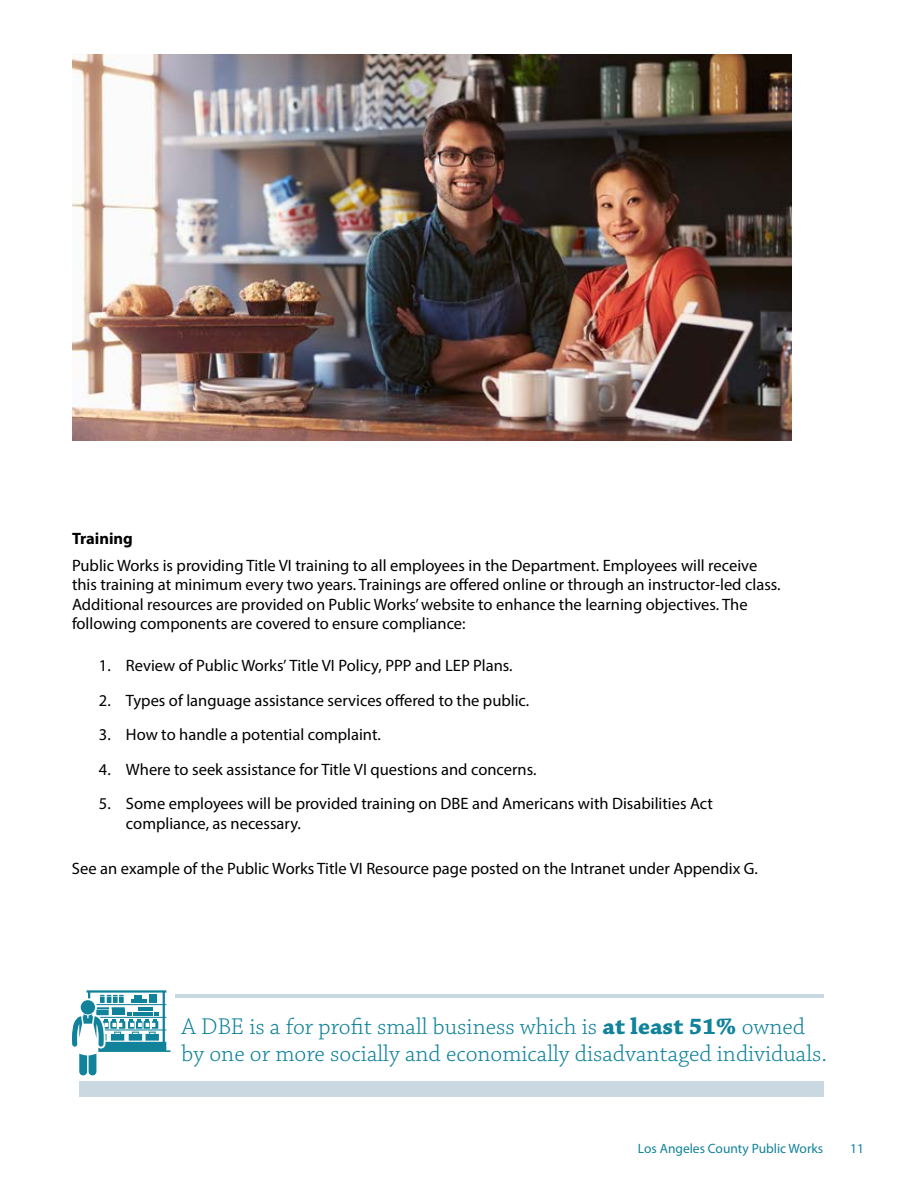
<style>
.page{position:relative;width:918px;height:1188px;background:#fff}
.page>*{position:absolute;margin:0;border:0;box-sizing:border-box;transform-origin:0 0}
.t1{font:300 24px/27px "Chaparral Pro";color:#10829a}
.t2{font:16.5px/19.5px "Myriad Pro";color:#000}
.t3{font:700 16.5px "Myriad Pro";color:#000}
.t4{font:13.5px "Myriad Pro";color:#10829a}
.s1{font-weight:700}
</style>
<div class="page">
<img style="left:72px;top:54px;width:720px;height:387px">
<hr style="left:175px;top:994px;width:649px;height:4px;background:#cad9e1">
<div style="left:79px;top:1081px;width:745px;height:15px;background:#cad9e1"></div>
<svg style="left:72px;top:990px;width:99px;height:85px"></svg>
<div style="left:81px;top:1000px;width:14px;height:14px;background:#10829a;border-radius:50%"></div>
<p class="t3" style="left:72px;top:527px;width:62px">Training</p>
<p class="t2" style="left:72px;top:555px;width:710px">Public Works is providing Title VI training to all employees in the Department. Employees will receive this training at minimum every two years. Trainings are offered online or through an instructor-led class.<br>Additional resources are provided on Public Works’ website to enhance the learning objectives. The following components are covered to ensure compliance:</p>
<p class="t2" style="left:99px;top:656px;width:415px">1. Review of Public Works’ Title VI Policy, PPP and LEP Plans.</p>
<p class="t2" style="left:99px;top:690px;width:432px">2. Types of language assistance services offered to the public.</p>
<p class="t2" style="left:99px;top:725px;width:283px">3. How to handle a potential complaint.</p>
<p class="t2" style="left:99px;top:759px;width:439px">4. Where to seek assistance for Title VI questions and concerns.</p>
<p class="t2" style="left:126px;top:794px;width:589px;text-indent:-27px">5. Some employees will be provided training on DBE and Americans with Disabilities Act compliance, as necessary.</p>
<p class="t2" style="left:72px;top:858px;width:688px">See an example of the Public Works Title VI Resource page posted on the Intranet under Appendix G.</p>
<h1 class="t1" style="left:182px;top:1014px;width:647px">A DBE is a for profit small business which is <span class="s1">at least 51%</span> owned by one or more socially and economically disadvantaged individuals.</h1>
<p class="t4" style="left:638px;top:1140px;width:187px">Los Angeles County Public Works</p>
<p class="t4" style="left:850px;top:1140px;width:15px">11</p>
</div>
